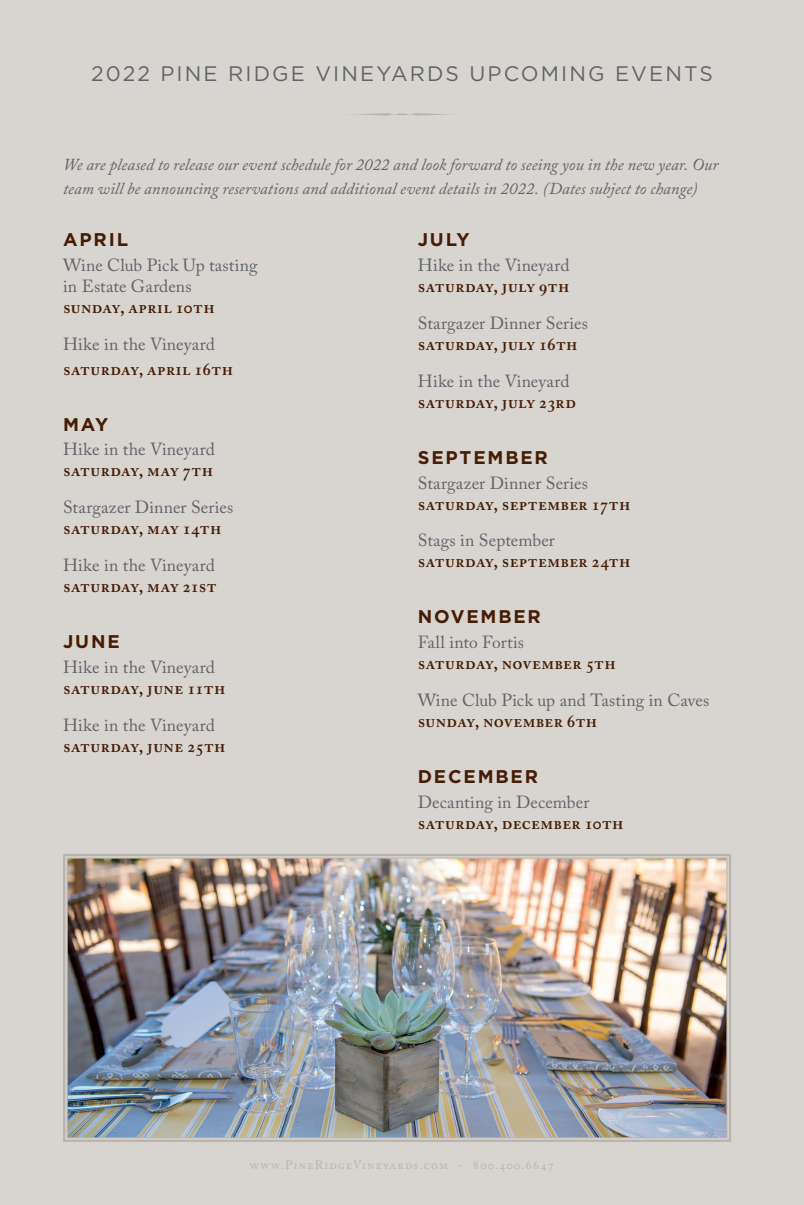
<style>
.page{position:relative;width:804px;height:1205px;background:#fff}
.page>*{position:absolute;margin:0;border:0;box-sizing:border-box;transform-origin:0 0}
.t1{font:21px "Gotham";letter-spacing:.1em;color:#5f6469}
.t2{font:700 18.38px "Gotham";letter-spacing:.1em;color:#461d04}
.t3{font:17.5px/21px "Adobe Caslon Pro";color:#5f6469}
.t4{font:600 17.5px "Adobe Caslon Pro";letter-spacing:.02em;color:#461d04}
.t5{font:italic 16.62px/24.5px "Adobe Caslon Pro";letter-spacing:.005em;color:#5f6469}
.t6{font:12.25px "Adobe Caslon Pro";letter-spacing:.1em;color:#b9b4ad}
</style>
<div class="page">
<div style="left:0;top:0;width:803px;height:1205px;background:#d8d4d0"></div>
<svg style="left:63px;top:854px;width:668px;height:288px"></svg>
<img style="left:66px;top:857px;width:661px;height:281px">
<svg style="left:355px;top:113px;width:94px;height:3px"></svg>
<p class="t1" style="left:91px;top:62px;width:623px">2022 PINE RIDGE VINEYARDS UPCOMING EVENTS</p>
<p class="t5" style="left:63px;top:152px;width:656px">We are pleased to release our event schedule for 2022 and look forward to seeing you in the new year. Our team will be announcing reservations and additional event details in 2022. (Dates subject to change)</p>
<p class="t2" style="left:63px;top:228px;width:66px">APRIL</p>
<p class="t3" style="left:63px;top:255px;width:196px">Wine Club Pick Up tasting in Estate Gardens</p>
<p class="t4" style="left:63px;top:297px;width:153px">sunday, april 10th</p>
<p class="t3" style="left:63px;top:333px;width:153px">Hike in the Vineyard</p>
<p class="t4" style="left:63px;top:358px;width:171px">saturday, april 16th</p>
<p class="t2" style="left:63px;top:412px;width:47px">MAY</p>
<p class="t3" style="left:63px;top:439px;width:153px">Hike in the Vineyard</p>
<p class="t4" style="left:63px;top:460px;width:152px">saturday, may 7th</p>
<p class="t3" style="left:63px;top:497px;width:172px">Stargazer Dinner Series</p>
<p class="t4" style="left:63px;top:518px;width:160px">saturday, may 14th</p>
<p class="t3" style="left:63px;top:554px;width:153px">Hike in the Vineyard</p>
<p class="t4" style="left:63px;top:576px;width:155px">saturday, may 21st</p>
<p class="t2" style="left:63px;top:629px;width:58px">JUNE</p>
<p class="t3" style="left:63px;top:656px;width:153px">Hike in the Vineyard</p>
<p class="t4" style="left:63px;top:678px;width:164px">saturday, june 11th</p>
<p class="t3" style="left:63px;top:714px;width:153px">Hike in the Vineyard</p>
<p class="t4" style="left:63px;top:735px;width:164px">saturday, june 25th</p>
<p class="t2" style="left:417px;top:228px;width:53px">JULY</p>
<p class="t3" style="left:417px;top:255px;width:153px">Hike in the Vineyard</p>
<p class="t4" style="left:417px;top:276px;width:153px">saturday, july 9th</p>
<p class="t3" style="left:417px;top:312px;width:172px">Stargazer Dinner Series</p>
<p class="t4" style="left:417px;top:334px;width:161px">saturday, july 16th</p>
<p class="t3" style="left:417px;top:370px;width:153px">Hike in the Vineyard</p>
<p class="t4" style="left:417px;top:391px;width:160px">saturday, july 23rd</p>
<p class="t2" style="left:417px;top:445px;width:132px">SEPTEMBER</p>
<p class="t3" style="left:417px;top:472px;width:172px">Stargazer Dinner Series</p>
<p class="t4" style="left:417px;top:493px;width:214px">saturday, september 17th</p>
<p class="t3" style="left:417px;top:530px;width:139px">Stags in September</p>
<p class="t4" style="left:417px;top:551px;width:214px">saturday, september 24th</p>
<p class="t2" style="left:417px;top:605px;width:125px">NOVEMBER</p>
<p class="t3" style="left:417px;top:632px;width:108px">Fall into Fortis</p>
<p class="t4" style="left:417px;top:653px;width:199px">saturday, november 5th</p>
<p class="t3" style="left:417px;top:690px;width:293px">Wine Club Pick up and Tasting in Caves</p>
<p class="t4" style="left:417px;top:711px;width:181px">sunday, november 6th</p>
<p class="t2" style="left:417px;top:764px;width:122px">DECEMBER</p>
<p class="t3" style="left:417px;top:792px;width:173px">Decanting in December</p>
<p class="t4" style="left:417px;top:813px;width:207px">saturday, december 10th</p>
<p class="t6" style="left:250px;top:1157px;width:305px">www.PineRidgeVineyards.com - 800.400.6647</p>
</div>
